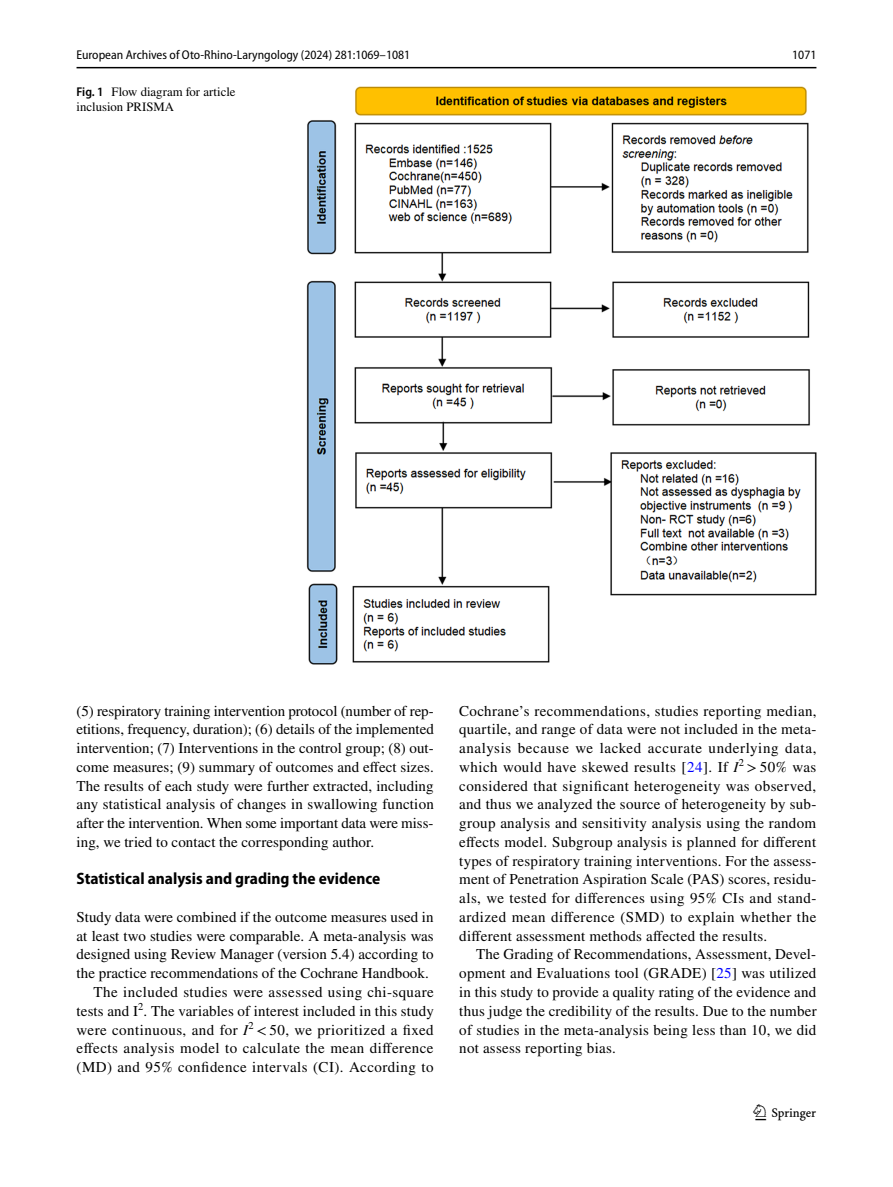
<style>
.page{position:relative;width:893px;height:1187px;background:#fff}
.page>*{position:absolute;margin:0;border:0;box-sizing:border-box;transform-origin:0 0}
.t1{font:22.5px "Springnew Regular 3";color:#000}
.t2{font:700 semi-condensed 16.5px "Myriad Pro";color:#000}
.t3{font:15px/18.8px "STIX";letter-spacing:.01em;color:#000;text-align:justify}
.t4{font:15px "STIX";letter-spacing:.03em;color:#000}
.t5{font:semi-condensed 12.75px "Myriad Pro";color:#000}
.t6{font:12.75px/15px "STIX";color:#000}
.s1{font-family:"Myriad Pro";font-weight:600;font-stretch:semi-condensed}
.s2{font-style:italic}
.s3{color:#00f}
</style>
<div class="page">
<hr style="left:77px;top:67px;width:739px;height:1px;background:#000">
<img style="left:306px;top:87px;width:510px;height:577px">
<p class="t5" style="left:77px;top:48px;width:335px">European Archives of Oto-Rhino-Laryngology (2024) 281:1069–1081</p>
<p class="t5" style="left:792px;top:48px;width:26px">1071</p>
<p class="t6" style="left:77px;top:85px;width:161px"><span class="s1">Fig. 1</span> Flow diagram for article inclusion PRISMA</p>
<p class="t3" style="left:77px;top:702px;width:359px">(5) respiratory training intervention protocol (number of rep&shy;etitions, frequency, duration); (6) details of the implemented intervention; (7) Interventions in the control group; (8) out&shy;come measures; (9) summary of outcomes and effect sizes.<br>The results of each study were further extracted, including any statistical analysis of changes in swallowing function after the intervention. When some important data were miss&shy;ing, we tried to contact the corresponding author.</p>
<p class="t2" style="left:77px;top:869px;width:305px">Statistical analysis and grading the evidence</p>
<p class="t3" style="left:77px;top:908px;width:359px">Study data were combined if the outcome measures used in</p>
<p class="t3" style="left:77px;top:927px;width:359px">at least two studies were comparable. A meta-analysis was</p>
<p class="t3" style="left:77px;top:946px;width:359px">designed using Review Manager (version 5.4) according to</p>
<p class="t3" style="left:77px;top:964px;width:354px">the practice recommendations of the Cochrane Handbook.</p>
<p class="t4" style="left:94px;top:981px;width:342px">The included studies were assessed using chi-square</p>
<p class="t3" style="left:77px;top:1002px;width:359px">tests and I<sup>2</sup>. The variables of interest included in this study</p>
<p class="t4" style="left:77px;top:1019px;width:359px">were continuous, and for <span class="s2">I</span><sup>2</sup> &lt; 50, we prioritized a fixed</p>
<p class="t4" style="left:77px;top:1037px;width:359px">effects analysis model to calculate the mean difference</p>
<p class="t4" style="left:77px;top:1056px;width:358px">(MD) and 95% confidence intervals (CI). According to</p>
<p class="t3" style="left:459px;top:702px;width:359px">Cochrane’s recommendations, studies reporting median, quartile, and range of data were not included in the meta&shy;analysis because we lacked accurate underlying data, which would have skewed results [<span class="s3">24</span>]. If <span class="s2">I</span><sup>2</sup> &gt; 50% was considered that significant heterogeneity was observed, and thus we analyzed the source of heterogeneity by sub&shy;group analysis and sensitivity analysis using the random effects model. Subgroup analysis is planned for different types of respiratory training interventions. For the assess&shy;ment of Penetration Aspiration Scale (PAS) scores, residu&shy;als, we tested for differences using 95% CIs and stand&shy;ardized mean difference (SMD) to explain whether the different assessment methods affected the results.</p>
<p class="t3" style="left:459px;top:946px;width:359px;text-indent:17px">The Grading of Recommendations, Assessment, Devel&shy;opment and Evaluations tool (GRADE) [<span class="s3">25</span>] was utilized in this study to provide a quality rating of the evidence and thus judge the credibility of the results. Due to the number of studies in the meta-analysis being less than 10, we did not assess reporting bias.</p>
<h1 class="t1" style="left:755px;top:1104px;width:62px">1 3</h1>
</div>
